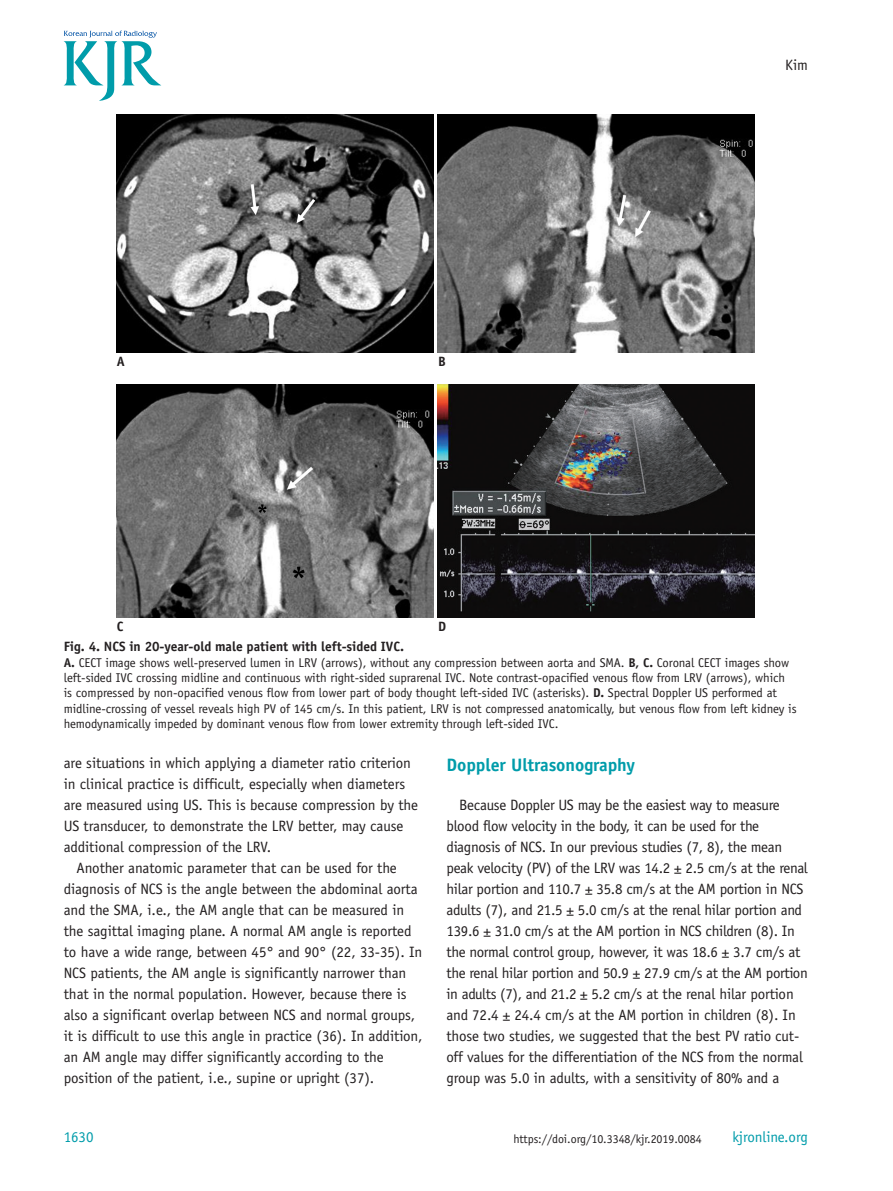
<style>
.page{position:relative;width:893px;height:1191px;background:#fff}
.page>*{position:absolute;margin:0;border:0;box-sizing:border-box;transform-origin:0 0}
.t1{font:700 18px "Officina Sans Std";letter-spacing:-.005em;color:#009caa}
.t2{font:15px/21px "Officina Sans Std";letter-spacing:-.01em;color:#231f20}
.t3{font:15px "Officina Sans Std";letter-spacing:-.005em;color:#009caa}
.t4{font:700 13.5px "Officina Sans Std";letter-spacing:-.005em;color:#231f20}
.t5{font:12.75px/15.3px "Officina Sans Std";letter-spacing:-.005em;color:#231f20}
.t6{font:12px "Officina Sans Std";letter-spacing:-.005em;color:#231f20}
.s1{font-weight:700}
</style>
<div class="page">
<svg style="left:64px;top:31px;width:97px;height:70px"></svg>
<img style="left:117px;top:115px;width:317px;height:237px">
<img style="left:117px;top:384px;width:317px;height:233px">
<img style="left:438px;top:115px;width:317px;height:237px">
<img style="left:438px;top:384px;width:317px;height:233px">
<p class="t4" style="left:117px;top:353px;width:10px">A</p>
<p class="t4" style="left:117px;top:618px;width:8px">C</p>
<p class="t4" style="left:438px;top:353px;width:9px">B</p>
<p class="t4" style="left:438px;top:618px;width:10px">D</p>
<p class="t2" style="left:785px;top:54px;width:24px">Kim</p>
<p class="t4" style="left:64px;top:638px;width:342px">Fig. 4. NCS in 20-year-old male patient with left-sided IVC.</p>
<p class="t5" style="left:64px;top:654px;width:734px"><span class="s1">A.</span> CECT image shows well-preserved lumen in LRV (arrows), without any compression between aorta and SMA. <span class="s1">B, C.</span> Coronal CECT images show left-sided IVC crossing midline and continuous with right-sided suprarenal IVC. Note contrast-opacified venous flow from LRV (arrows), which<br>is compressed by non-opacified venous flow from lower part of body thought left-sided IVC (asterisks). <span class="s1">D.</span> Spectral Doppler US performed at midline-crossing of vessel reveals high PV of 145 cm/s. In this patient, LRV is not compressed anatomically, but venous flow from left kidney is hemodynamically impeded by dominant venous flow from lower extremity through left-sided IVC.</p>
<p class="t2" style="left:64px;top:752px;width:356px">are situations in which applying a diameter ratio criterion in clinical practice is difficult, especially when diameters are measured using US. This is because compression by the US transducer, to demonstrate the LRV better, may cause additional compression of the LRV.</p>
<p class="t2" style="left:64px;top:857px;width:360px;text-indent:13px">Another anatomic parameter that can be used for the diagnosis of NCS is the angle between the abdominal aorta and the SMA, i.e., the AM angle that can be measured in the sagittal imaging plane. A normal AM angle is reported to have a wide range, between 45° and 90° (22, 33-35). In NCS patients, the AM angle is significantly narrower than that in the normal population. However, because there is also a significant overlap between NCS and normal groups, it is difficult to use this angle in practice (36). In addition, an AM angle may differ significantly according to the position of the patient, i.e., supine or upright (37).</p>
<p class="t3" style="left:64px;top:1128px;width:31px">1630</p>
<p class="t1" style="left:446px;top:753px;width:190px">Doppler Ultrasonography</p>
<p class="t2" style="left:446px;top:794px;width:363px;text-indent:13px">Because Doppler US may be the easiest way to measure blood flow velocity in the body, it can be used for the diagnosis of NCS. In our previous studies (7, 8), the mean peak velocity (PV) of the LRV was 14.2 ± 2.5 cm/s at the renal hilar portion and 110.7 ± 35.8 cm/s at the AM portion in NCS adults (7), and 21.5 ± 5.0 cm/s at the renal hilar portion and 139.6 ± 31.0 cm/s at the AM portion in NCS children (8). In the normal control group, however, it was 18.6 ± 3.7 cm/s at the renal hilar portion and 50.9 ± 27.9 cm/s at the AM portion in adults (7), and 21.2 ± 5.2 cm/s at the renal hilar portion and 72.4 ± 24.4 cm/s at the AM portion in children (8). In those two studies, we suggested that the best PV ratio cut&shy;off values for the differentiation of the NCS from the normal group was 5.0 in adults, with a sensitivity of 80% and a</p>
<p class="t6" style="left:513px;top:1132px;width:190px">https://doi.org/10.3348/kjr.2019.0084</p>
<p class="t3" style="left:732px;top:1128px;width:77px">kjronline.org</p>
</div>
